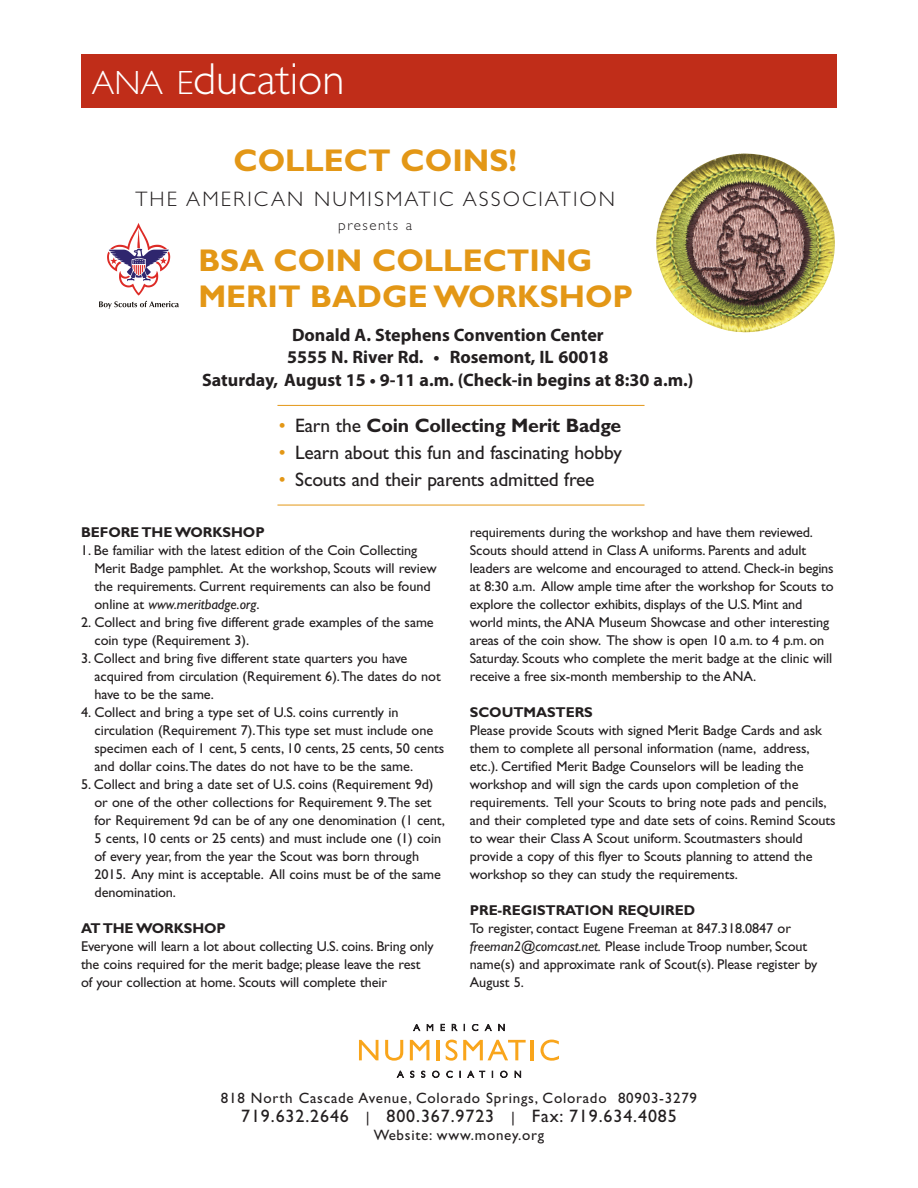
<style>
.page{position:relative;width:918px;height:1188px;background:#fff}
.page>*{position:absolute;margin:0;border:0;box-sizing:border-box;transform-origin:0 0}
.t1{font:300 45px "Gill Sans";color:#fff}
.t2{font:700 31.5px/36px "Gill Sans";color:#e39716}
.t3{font:300 21px "Gill Sans";letter-spacing:.1em;color:#231f20}
.t4{font:19.5px "Gill Sans";letter-spacing:-.01em;color:#231f20}
.t5{font:700 19.5px "Gill Sans";letter-spacing:-.01em;color:#231f20}
.t6{font:700 18px/22.5px "Myriad Pro";color:#231f20;text-align:center}
.t7{font:18px "Gill Sans";letter-spacing:.05em;color:#231f20}
.t8{font:15px "Gill Sans";letter-spacing:.05em;color:#231f20}
.t9{font:300 15px "Gill Sans";letter-spacing:.1em;color:#231f20}
.t10{font:14.25px/18px "Gill Sans";letter-spacing:-.005em;color:#231f20}
.t11{font:700 14.25px "Gill Sans";letter-spacing:-.005em;color:#231f20}
.s1{font-size:33.75px}
.s2{font-weight:400;color:#e39716}
.s3{font-weight:400}
.s4{color:#e39716}
.s5{font-style:italic}
.s6{font-size:15px}
</style>
<div class="page">
<div style="left:81px;top:54px;width:756px;height:54px;background:#c02d19"></div>
<svg style="left:413px;top:1024px;width:7px;height:7px"></svg>
<svg style="left:427px;top:1024px;width:6px;height:7px"></svg>
<svg style="left:441px;top:1024px;width:4px;height:7px"></svg>
<svg style="left:452px;top:1024px;width:5px;height:7px"></svg>
<svg style="left:472px;top:1024px;width:6px;height:7px"></svg>
<svg style="left:485px;top:1024px;width:6px;height:7px"></svg>
<svg style="left:499px;top:1024px;width:5px;height:7px"></svg>
<svg style="left:397px;top:1071px;width:7px;height:7px"></svg>
<svg style="left:410px;top:1071px;width:4px;height:7px"></svg>
<svg style="left:421px;top:1071px;width:4px;height:7px"></svg>
<svg style="left:432px;top:1071px;width:7px;height:7px"></svg>
<svg style="left:447px;top:1071px;width:5px;height:7px"></svg>
<svg style="left:468px;top:1071px;width:17px;height:7px"></svg>
<svg style="left:500px;top:1071px;width:7px;height:7px"></svg>
<svg style="left:515px;top:1071px;width:6px;height:7px"></svg>
<svg style="left:359px;top:1040px;width:19px;height:20px"></svg>
<svg style="left:385px;top:1040px;width:18px;height:21px"></svg>
<svg style="left:410px;top:1040px;width:19px;height:20px"></svg>
<hr style="left:437px;top:1040px;width:3px;height:20px;background:#f9a51b">
<svg style="left:446px;top:1040px;width:80px;height:21px"></svg>
<hr style="left:531px;top:1040px;width:3px;height:20px;background:#f9a51b">
<svg style="left:540px;top:1040px;width:19px;height:21px"></svg>
<img style="left:721px;top:153px;width:114px;height:179px">
<hr style="left:277px;top:405px;width:368px;height:1px;background:#e39716">
<hr style="left:277px;top:505px;width:368px;height:1px;background:#e39716">
<svg style="left:99px;top:223px;width:80px;height:86px"></svg>
<h1 class="t1" style="left:92px;top:62px;width:254px"><span class="s1">ANA E</span>ducation</h1>
<h2 class="t2" style="left:233px;top:145px;width:285px">COLLECT COINS!</h2>
<h3 class="t3" style="left:135px;top:191px;width:481px">THE AMERICAN NUMISMATIC ASSOCIATION</h3>
<p class="t9" style="left:338px;top:219px;width:75px">presents a</p>
<h2 class="t2" style="left:198px;top:245px;width:436px">BSA COIN COLLECTING<br>MERIT BADGE WORKSHOP</h2>
<p class="t6" style="left:202px;top:325px;width:493px">Donald A. Stephens Convention Center<br>5555 N. River Rd. • Rosemont, IL 60018<br>Saturday, August 15 • 9-11 a.m. (Check-in begins at 8:30 a.m.)</p>
<h3 class="t5" style="left:279px;top:419px;width:344px"><span class="s2">•</span> <span class="s3">Earn the</span> Coin Collecting Merit Badge</h3>
<h3 class="t4" style="left:279px;top:446px;width:345px"><span class="s4">•</span> Learn about this fun and fascinating hobby</h3>
<h3 class="t4" style="left:279px;top:473px;width:317px"><span class="s4">•</span> Scouts and their parents admitted free</h3>
<p class="t11" style="left:81px;top:527px;width:185px">BEFORE THE WORKSHOP</p>
<p class="t10" style="left:94px;top:543px;width:344px;text-indent:-14px">1. Be familiar with the latest edition of the Coin Collecting Merit Badge pamphlet. At the workshop, Scouts will review the requirements. Current requirements can also be found online at <span class="s5">www.meritbadge.org</span>.</p>
<p class="t10" style="left:95px;top:615px;width:341px;text-indent:-14px">2. Collect and bring five different grade examples of the same coin type (Requirement 3).</p>
<p class="t10" style="left:95px;top:651px;width:348px;text-indent:-14px">3. Collect and bring five different state quarters you have acquired from circulation (Requirement 6).The dates do not have to be the same.</p>
<p class="t10" style="left:95px;top:705px;width:351px;text-indent:-14px">4. Collect and bring a type set of U.S. coins currently in circulation (Requirement 7).This type set must include one specimen each of 1 cent, 5 cents, 10 cents, 25 cents, 50 cents and dollar coins.The dates do not have to be the same.</p>
<p class="t10" style="left:95px;top:777px;width:352px;text-indent:-14px">5. Collect and bring a date set of U.S. coins (Requirement 9d) or one of the other collections for Requirement 9.The set for Requirement 9d can be of any one denomination (1 cent, 5 cents, 10 cents or 25 cents) and must include one (1) coin of every year, from the year the Scout was born through 2015. Any mint is acceptable. All coins must be of the same denomination.</p>
<p class="t11" style="left:81px;top:923px;width:146px">AT THE WORKSHOP</p>
<p class="t10" style="left:81px;top:939px;width:354px">Everyone will learn a lot about collecting U.S. coins. Bring only the coins required for the merit badge; please leave the rest of your collection at home. Scouts will complete their</p>
<p class="t10" style="left:470px;top:525px;width:365px">requirements during the workshop and have them reviewed.<br>Scouts should attend in Class A uniforms. Parents and adult leaders are welcome and encouraged to attend. Check-in begins at 8:30 a.m. Allow ample time after the workshop for Scouts to explore the collector exhibits, displays of the U.S. Mint and world mints, the ANA Museum Showcase and other interesting areas of the coin show. The show is open 10 a.m. to 4 p.m. on Saturday. Scouts who complete the merit badge at the clinic will receive a free six-month membership to the ANA.</p>
<p class="t11" style="left:470px;top:707px;width:125px">SCOUTMASTERS</p>
<p class="t10" style="left:470px;top:723px;width:367px">Please provide Scouts with signed Merit Badge Cards and ask them to complete all personal information (name, address, etc.). Certified Merit Badge Counselors will be leading the workshop and will sign the cards upon completion of the requirements. Tell your Scouts to bring note pads and pencils, and their completed type and date sets of coins. Remind Scouts to wear their Class A Scout uniform. Scoutmasters should provide a copy of this flyer to Scouts planning to attend the workshop so they can study the requirements.</p>
<p class="t11" style="left:470px;top:905px;width:227px">PRE-REGISTRATION REQUIRED</p>
<p class="t10" style="left:470px;top:921px;width:349px">To register, contact Eugene Freeman at 847.318.0847 or <span class="s5">freeman2@comcast.net.</span> Please include Troop number, Scout name(s) and approximate rank of Scout(s). Please register by August 5.</p>
<p class="t8" style="left:221px;top:1092px;width:478px">818 North Cascade Avenue, Colorado Springs, Colorado 80903-3279</p>
<p class="t7" style="left:241px;top:1109px;width:437px">719.632.2646 <span class="s6">|</span> 800.367.9723 <span class="s6">|</span> Fax: 719.634.4085</p>
<p class="t8" style="left:374px;top:1130px;width:172px">Website: www.money.org</p>
</div>
